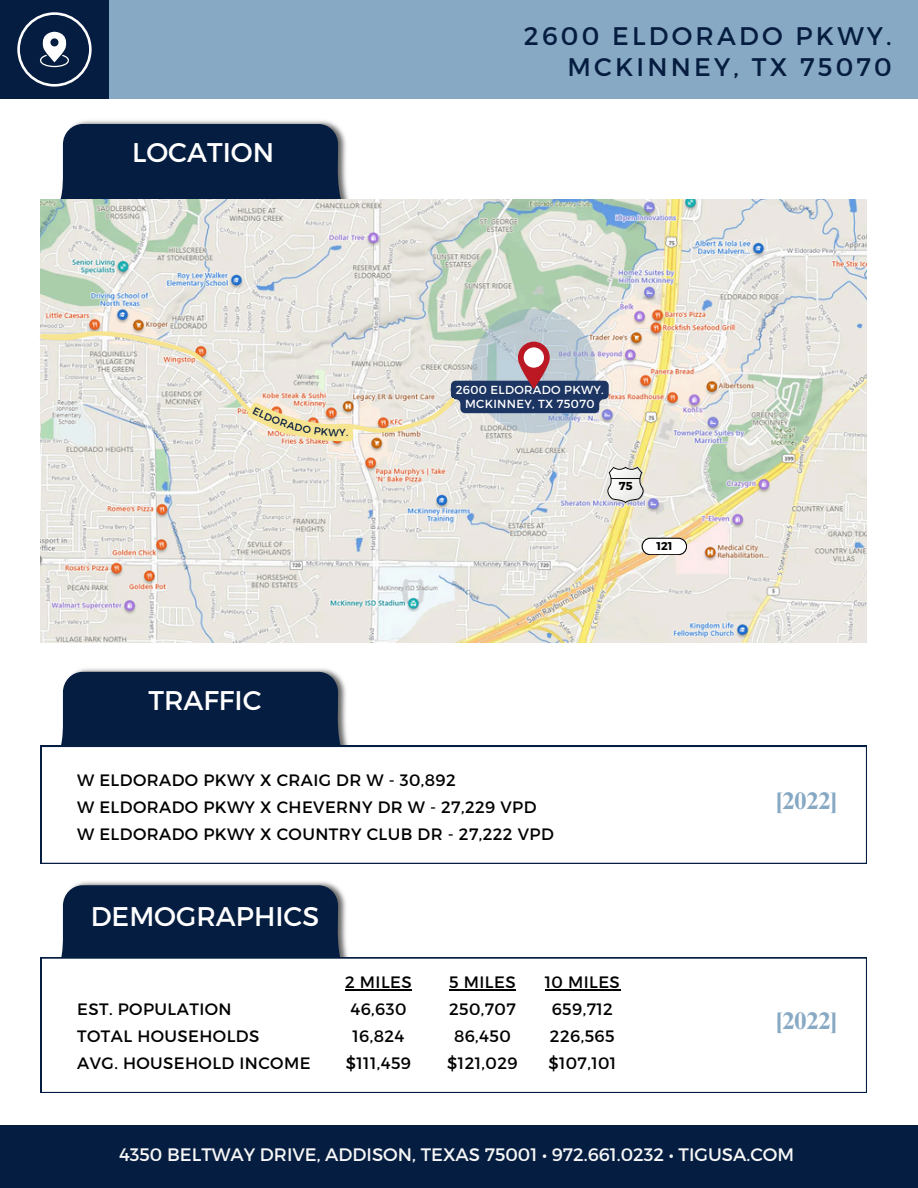
<style>
.page{position:relative;width:918px;height:1188px;background:#fff}
.page>*{position:absolute;margin:0;border:0;box-sizing:border-box;transform-origin:0 0}
.t1{font:27px "Montserrat";color:#fff}
.t2{font:25.5px/30.3px "Montserrat";letter-spacing:.125em;color:#051d40;text-align:right}
.t3{font:700 24px "Times NRMT Pro";color:#88a9c3}
.t4{font:18px "Montserrat";color:#f6f6f6}
.t5{font:16.5px/27px "Montserrat";letter-spacing:.025em;color:#000}
.t6{font:11.7px/14px "Montserrat";letter-spacing:.025em;color:#fff;text-align:center}
.t7{font:700 11.55px "Montserrat";color:#000}
.t8{font:700 11.25px "Montserrat";color:#000}
.t9{font:10.2px "Montserrat";color:#051d40}
</style>
<div class="page">
<img style="left:53px;top:668px;width:304px;height:78px">
<svg style="left:54px;top:672px;width:294px;height:74px;background:#142a4b"></svg>
<svg style="left:41px;top:746px;width:826px;height:118px"></svg>
<div style="left:103px;top:0;width:815px;height:99px;background:#88a9c3"></div>
<div style="left:0;top:0;width:109px;height:99px;background:#051d40"></div>
<svg style="left:17px;top:12px;width:75px;height:75px"></svg>
<div style="left:0;top:1126px;width:918px;height:62px;background:#051d40"></div>
<img style="left:53px;top:881px;width:304px;height:77px">
<svg style="left:54px;top:885px;width:294px;height:73px;background:#142b4b"></svg>
<svg style="left:41px;top:958px;width:826px;height:135px"></svg>
<hr style="left:345px;top:989px;width:67px;height:1px;background:#000">
<hr style="left:545px;top:989px;width:75px;height:1px;background:#000">
<hr style="left:449px;top:989px;width:67px;height:1px;background:#000">
<svg style="left:54px;top:124px;width:294px;height:76px;background:#162c4c"></svg>
<img style="left:41px;top:200px;width:826px;height:443px">
<svg style="left:472px;top:309px;width:124px;height:124px"></svg>
<svg style="left:606px;top:466px;width:38px;height:39px"></svg>
<svg style="left:642px;top:538px;width:44px;height:17px"></svg>
<svg style="left:39px;top:331px;width:570px;height:118px;background:#d4d1cc"></svg>
<h1 class="t1" style="left:132px;top:135px;width:144px">LOCATION</h1>
<p class="t9" style="left:339px;top:426px;width:8px">Y</p>
<p class="t1" style="left:148px;top:682px;width:115px">TRAFFIC</p>
<p class="t2" style="left:524px;top:20px;width:369px">2600 ELDORADO PKWY.<br>MCKINNEY, TX 75070</p>
<h2 class="t6" style="left:456px;top:382px;width:150px">2600 ELDORADO PKWY.<br>MCKINNEY, TX 75070</h2>
<p class="t7" style="left:619px;top:478px;width:15px">75</p>
<h1 class="t8" style="left:657px;top:539px;width:18px">121</h1>
<h1 class="t5" style="left:77px;top:766px;width:478px">W ELDORADO PKWY X CRAIG DR W - 30,892<br>W ELDORADO PKWY X CHEVERNY DR W - 27,229 VPD<br>W ELDORADO PKWY X COUNTRY CLUB DR - 27,222 VPD</h1>
<p class="t1" style="left:91px;top:899px;width:230px">DEMOGRAPHICS</p>
<p class="t3" style="left:776px;top:792px;width:62px">[2022]</p>
<p class="t5" style="left:345px;top:968px;width:68px;text-align:center">2 MILES<br>46,630<br>16,824 $111,459</p>
<h6 class="t5" style="left:545px;top:968px;width:77px">10 MILES<br>659,712<br>226,565 $107,101</h6>
<p class="t5" style="left:447px;top:968px;width:72px;text-align:center">5 MILES<br>250,707<br>86,450 $121,029</p>
<h5 class="t5" style="left:77px;top:995px;width:235px">EST. POPULATION<br>TOTAL HOUSEHOLDS<br>AVG. HOUSEHOLD INCOME</h5>
<p class="t3" style="left:776px;top:1012px;width:62px">[2022]</p>
<p class="t4" style="left:119px;top:1143px;width:677px">4350 BELTWAY DRIVE, ADDISON, TEXAS 75001 • 972.661.0232 • TIGUSA.COM</p>
</div>
